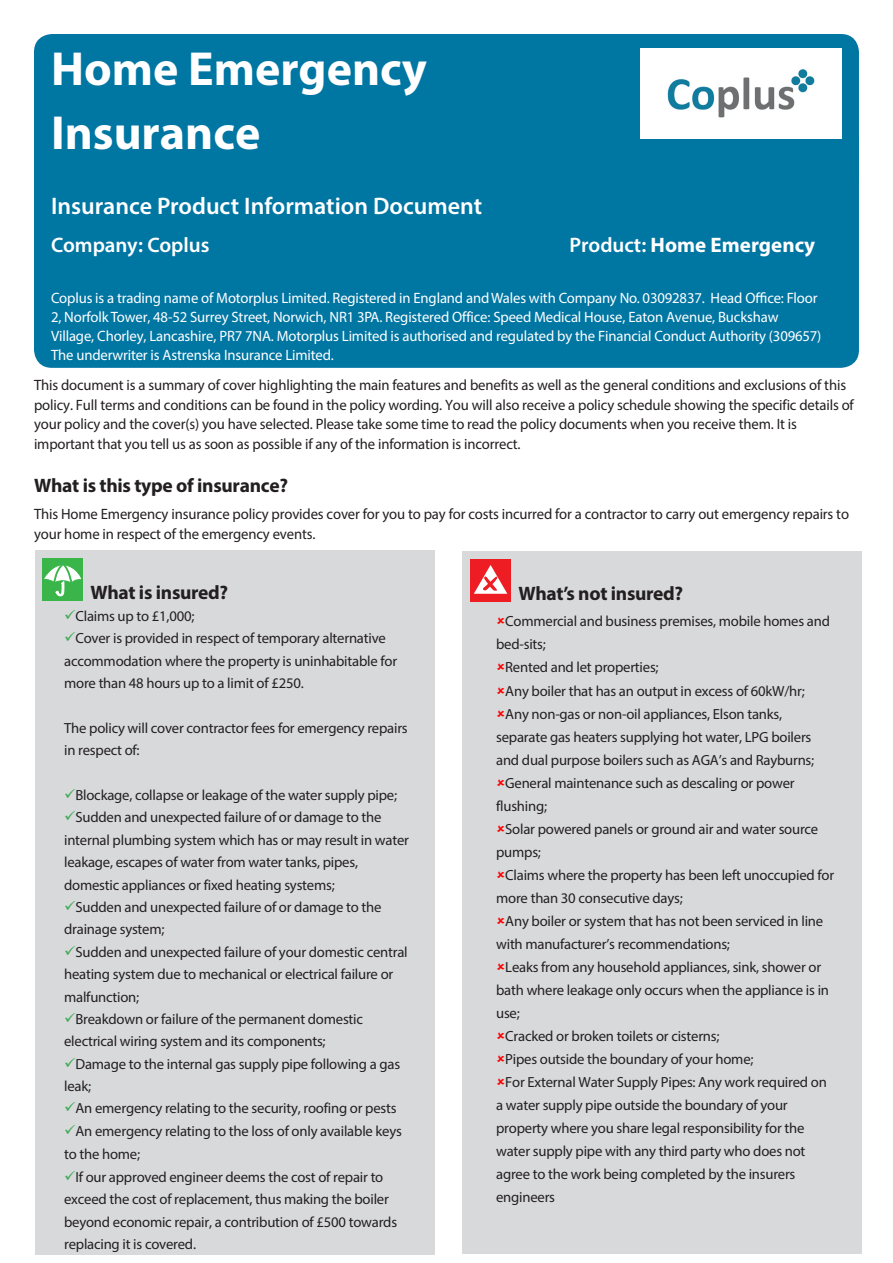
<style>
.page{position:relative;width:893px;height:1263px;background:#fff}
.page>*{position:absolute;margin:0;border:0;box-sizing:border-box;transform-origin:0 0}
.Form_title{font:700 48px/64.1px "Myriad Pro";color:#fff}
.Form_sub_title{font:600 24px "Myriad Pro";color:#fff}
.Company_Product_head{font:700 21px "Myriad Pro";color:#fff}
.Company_Product_head-2{font:600 21px "Myriad Pro";color:#fff}
.Cover_subhead{font:700 19.5px "Myriad Pro";letter-spacing:-.015em;color:#231f20}
.Form_intro{font:700 19.5px "Myriad Pro";letter-spacing:-.015em;color:#231f20}
.Form_intro-2{font:15px/19.5px "Myriad Pro";letter-spacing:-.01em;color:#231f20}
.Form_intro-3{font:15px/18.9px "Myriad Pro";letter-spacing:-.01em;color:#fff}
.Covered_bullets{font:14.7px/22.4px "Myriad Pro";letter-spacing:-.015em;color:#231f20}
.s1{font-weight:600}
.s2{color:#40aa55}
</style>
<div class="page">
<div style="left:34px;top:34px;width:825px;height:334px;background:#0076a3;border-radius:18px"></div>
<div style="left:35px;top:550px;width:399px;height:704px;background:#d8d9db"></div>
<div style="left:462px;top:551px;width:400px;height:703px;background:#d8d9db"></div>
<div style="left:42px;top:558px;width:41px;height:42px;background:#3ab54a"></div>
<svg style="left:44px;top:561px;width:38px;height:35px"></svg>
<div style="left:470px;top:559px;width:41px;height:43px;background:#ee1d23"></div>
<svg style="left:474px;top:565px;width:33px;height:29px"></svg>
<img style="left:641px;top:49px;width:200px;height:89px">
<p class="Form_title" style="left:51px;top:35px;width:377px">Home Emergency<br>Insurance</p>
<p class="Form_sub_title" style="left:51px;top:190px;width:433px">Insurance Product Information Document</p>
<p class="Company_Product_head-2" style="left:51px;top:231px;width:160px">Company: Coplus</p>
<p class="Company_Product_head" style="left:569px;top:231px;width:247px"><span class="s1">Product:</span> Home Emergency</p>
<p class="Form_intro-3" style="left:51px;top:289px;width:772px">Coplus is a trading name of Motorplus Limited. Registered in England andWales with Company No. 03092837. Head Office: Floor 2, Norfolk Tower, 48-52 Surrey Street, Norwich, NR1 3PA. Registered Office: Speed Medical House, Eaton Avenue, Buckshaw Village, Chorley, Lancashire, PR7 7NA. Motorplus Limited is authorised and regulated by the Financial Conduct Authority (309657)<br>The underwriter is Astrenska Insurance Limited.</p>
<p class="Form_intro-2" style="left:34px;top:375px;width:821px">This document is a summary of cover highlighting the main features and benefits as well as the general conditions and exclusions of this policy. Full terms and conditions can be found in the policy wording. You will also receive a policy schedule showing the specific details of your policy and the cover(s) you have selected. Please take some time to read the policy documents when you receive them. It is important that you tell us as soon as possible if any of the information is incorrect.</p>
<p class="Form_intro" style="left:34px;top:473px;width:256px">What is this type of insurance?</p>
<p class="Form_intro-2" style="left:34px;top:504px;width:816px">This Home Emergency insurance policy provides cover for you to pay for costs incurred for a contractor to carry out emergency repairs to your home in respect of the emergency events.</p>
<p class="Cover_subhead" style="left:91px;top:580px;width:139px">What is insured?</p>
<p class="Cover_subhead" style="left:519px;top:581px;width:166px">What’s not insured?</p>
<p class="Covered_bullets" style="left:505px;top:609px;width:326px">Commercial and business premises, mobile homes and</p>
<p class="Covered_bullets" style="left:496px;top:632px;width:51px">bed-sits;</p>
<p class="Covered_bullets" style="left:505px;top:656px;width:155px">Rented and let properties;</p>
<p class="Covered_bullets" style="left:505px;top:680px;width:301px">Any boiler that has an output in excess of 60kW/hr;</p>
<p class="Covered_bullets" style="left:505px;top:703px;width:278px">Any non-gas or non-oil appliances, Elson tanks,</p>
<p class="Covered_bullets" style="left:496px;top:726px;width:317px">separate gas heaters supplying hot water, LPG boilers</p>
<p class="Covered_bullets" style="left:496px;top:749px;width:320px">and dual purpose boilers such as AGA’s and Rayburns;</p>
<p class="Covered_bullets" style="left:505px;top:772px;width:291px">General maintenance such as descaling or power</p>
<p class="Covered_bullets" style="left:496px;top:795px;width:52px">flushing;</p>
<p class="Covered_bullets" style="left:505px;top:817px;width:315px">Solar powered panels or ground air and water source</p>
<p class="Covered_bullets" style="left:496px;top:840px;width:46px">pumps;</p>
<p class="Covered_bullets" style="left:505px;top:863px;width:330px">Claims where the property has been left unoccupied for</p>
<p class="Covered_bullets" style="left:496px;top:886px;width:188px">more than 30 consecutive days;</p>
<p class="Covered_bullets" style="left:505px;top:909px;width:319px">Any boiler or system that has not been serviced in line</p>
<p class="Covered_bullets" style="left:496px;top:932px;width:235px">with manufacturer’s recommendations;</p>
<p class="Covered_bullets" style="left:505px;top:955px;width:317px">Leaks from any household appliances, sink, shower or</p>
<p class="Covered_bullets" style="left:496px;top:978px;width:334px">bath where leakage only occurs when the appliance is in</p>
<p class="Covered_bullets" style="left:496px;top:1001px;width:25px">use;</p>
<p class="Covered_bullets" style="left:505px;top:1024px;width:216px">Cracked or broken toilets or cisterns;</p>
<p class="Covered_bullets" style="left:505px;top:1047px;width:250px">Pipes outside the boundary of your home;</p>
<p class="Covered_bullets" style="left:505px;top:1070px;width:323px">For External Water Supply Pipes: Any work required on</p>
<p class="Covered_bullets" style="left:496px;top:1093px;width:293px">a water supply pipe outside the boundary of your</p>
<p class="Covered_bullets" style="left:496px;top:1116px;width:310px">property where you share legal responsibility for the</p>
<p class="Covered_bullets" style="left:496px;top:1139px;width:311px">water supply pipe with any third party who does not</p>
<p class="Covered_bullets" style="left:496px;top:1162px;width:301px">agree to the work being completed by the insurers</p>
<p class="Covered_bullets" style="left:496px;top:1185px;width:60px">engineers</p>
<p class="Covered_bullets" style="left:64px;top:604px;width:132px"><span class="s2">✓</span>Claims up to £1,000;</p>
<p class="Covered_bullets" style="left:64px;top:627px;width:335px"><span class="s2">✓</span>Cover is provided in respect of temporary alternative accommodation where the property is uninhabitable for more than 48 hours up to a limit of £250.</p>
<p class="Covered_bullets" style="left:64px;top:716px;width:345px">The policy will cover contractor fees for emergency repairs in respect of:</p>
<p class="Covered_bullets" style="left:64px;top:784px;width:334px"><span class="s2">✓</span>Blockage, collapse or leakage of the water supply pipe;</p>
<p class="Covered_bullets" style="left:64px;top:806px;width:346px"><span class="s2">✓</span>Sudden and unexpected failure of or damage to the internal plumbing system which has or may result in water leakage, escapes of water from water tanks, pipes, domestic appliances or fixed heating systems;</p>
<p class="Covered_bullets" style="left:64px;top:895px;width:319px"><span class="s2">✓</span>Sudden and unexpected failure of or damage to the drainage system;</p>
<p class="Covered_bullets" style="left:64px;top:940px;width:345px"><span class="s2">✓</span>Sudden and unexpected failure of your domestic central heating system due to mechanical or electrical failure or malfunction;</p>
<p class="Covered_bullets" style="left:64px;top:1007px;width:300px"><span class="s2">✓</span>Breakdown or failure of the permanent domestic electrical wiring system and its components;</p>
<p class="Covered_bullets" style="left:64px;top:1052px;width:338px"><span class="s2">✓</span>Damage to the internal gas supply pipe following a gas leak;</p>
<p class="Covered_bullets" style="left:64px;top:1097px;width:334px"><span class="s2">✓</span>An emergency relating to the security, roofing or pests</p>
<p class="Covered_bullets" style="left:64px;top:1120px;width:339px;line-height:23px"><span class="s2">✓</span>An emergency relating to the loss of only available keys to the home;</p>
<p class="Covered_bullets" style="left:64px;top:1165px;width:335px"><span class="s2">✓</span>If our approved engineer deems the cost of repair to exceed the cost of replacement, thus making the boiler beyond economic repair, a contribution of £500 towards replacing it is covered.</p>
</div>
